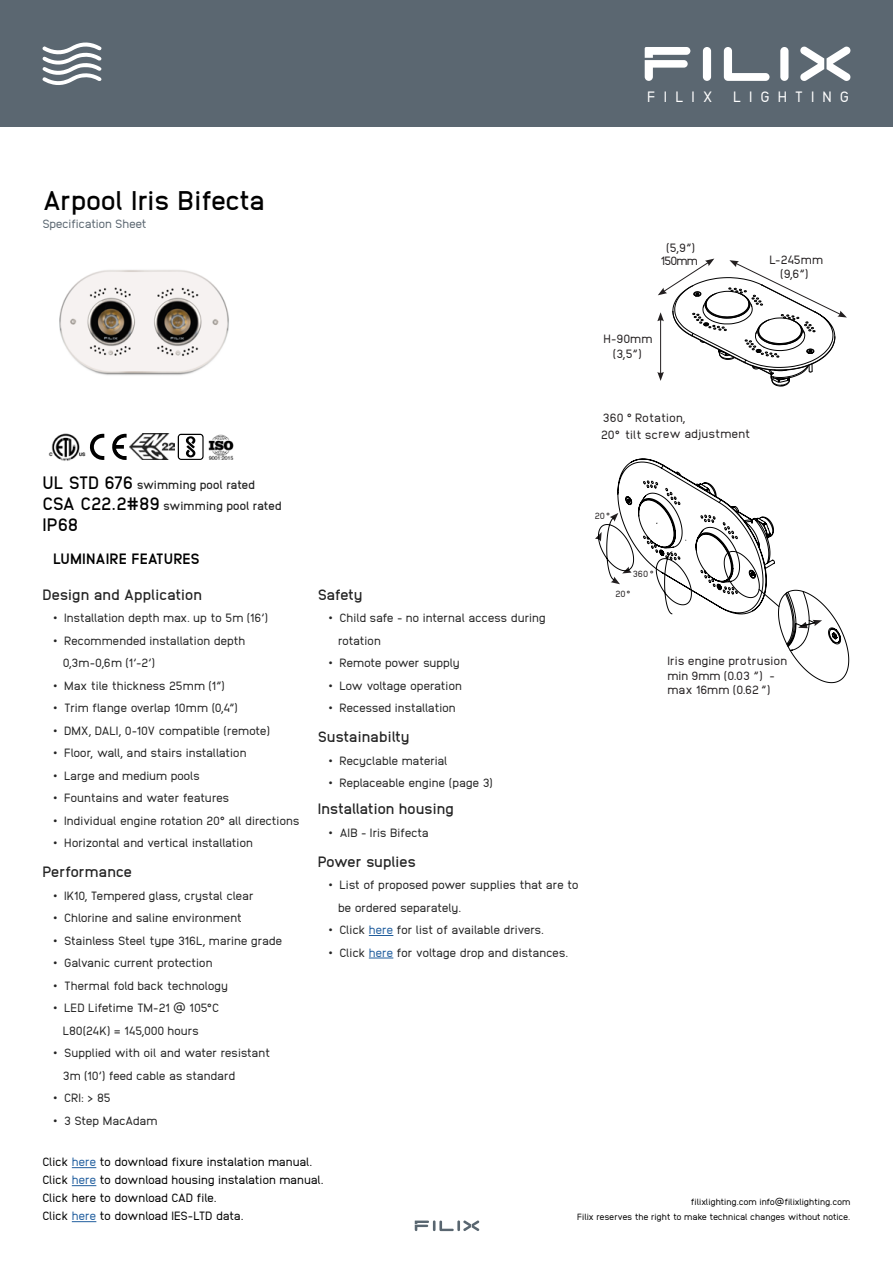
<style>
.page{position:relative;width:893px;height:1263px;background:#fff}
.page>*{position:absolute;margin:0;border:0;box-sizing:border-box;transform-origin:0 0}
.t1{font:700 27px "Anodina";letter-spacing:-.04em;color:#000}
.t2{font:700 18px "Anodina";color:#000}
.t3{font:700 15px "Anodina";letter-spacing:-.02em;color:#232323}
.t4{font:800 15px "Anodina";letter-spacing:-.01em;color:#000}
.t5{font:15px "Anodina";letter-spacing:.53em;color:#fff}
.t6{font:12px/22.5px "Anodina";letter-spacing:-.02em;color:#232323}
.t7{font:12px/18px "Anodina";letter-spacing:-.02em;color:#000}
.t8{font:12px/14.4px "Anodina";color:#231f20;text-align:center}
.t9{font:12px/22.5px "Anodina";letter-spacing:-.04em;color:#232323}
.t10{font:700 12px/21px "Anodina";letter-spacing:-.04em;color:#232323}
.t11{font:12px "Anodina";letter-spacing:-.03em;color:#5b6771}
.t12{font:11.1px "Anodina";letter-spacing:-.005em;color:#000}
.t13{font:10.2px "Anodina";color:#000}
.t14{font:9px/15px "Anodina";letter-spacing:-.02em;color:#000;text-align:right}
.t15{font:9px "Anodina";letter-spacing:-.005em;color:#231f20}
.s1{font-size:18px;color:#000}
.s2{color:#215e9e}
</style>
<div class="page">
<div style="left:0;top:0;width:893px;height:127px;background:#5b6771"></div>
<img style="left:59px;top:270px;width:170px;height:105px">
<svg style="left:657px;top:259px;width:190px;height:128px"></svg>
<hr style="left:592px;top:900px;width:258px;height:1px;background:#c0c0c0">
<hr style="left:592px;top:456px;width:1px;height:232px;background:#c0c0c0">
<hr style="left:592px;top:456px;width:258px;height:1px;background:#c0c0c0">
<hr style="left:892px;top:456px;width:1px;height:232px;background:#c0c0c0">
<hr style="left:592px;top:913px;width:258px;height:1px;background:#c0c0c0">
<svg style="left:592px;top:456px;width:257px;height:227px"></svg>
<div style="left:703px;top:47px;width:8px;height:34px;background:#fff;border-radius:4px"></div>
<svg style="left:724px;top:47px;width:45px;height:34px"></svg>
<div style="left:780px;top:47px;width:8px;height:34px;background:#fff;border-radius:4px"></div>
<svg style="left:800px;top:46px;width:51px;height:35px"></svg>
<svg style="left:645px;top:47px;width:45px;height:34px"></svg>
<svg style="left:42px;top:42px;width:60px;height:43px"></svg>
<svg style="left:178px;top:434px;width:26px;height:26px"></svg>
<svg style="left:90px;top:434px;width:37px;height:26px"></svg>
<img style="left:48px;top:433px;width:38px;height:28px">
<img style="left:130px;top:434px;width:44px;height:26px">
<svg style="left:72px;top:1167px;width:24px;height:1px"></svg>
<svg style="left:72px;top:1185px;width:24px;height:1px"></svg>
<svg style="left:72px;top:1221px;width:24px;height:1px"></svg>
<img style="left:208px;top:434px;width:26px;height:26px">
<svg style="left:369px;top:935px;width:24px;height:1px"></svg>
<svg style="left:369px;top:958px;width:24px;height:1px"></svg>
<svg style="left:415px;top:1220px;width:64px;height:11px"></svg>
<p class="t5" style="left:647px;top:86px;width:67px">FILIX</p>
<p class="t5" style="left:733px;top:86px;width:118px">LIGHTING</p>
<h1 class="t1" style="left:43px;top:181px;width:224px">Arpool Iris Bifecta</h1>
<p class="t11" style="left:43px;top:215px;width:106px">Specification Sheet</p>
<p class="t8" style="left:666px;top:240px;width:31px">(5,9”)</p>
<p class="t8" style="left:661px;top:253px;width:39px">150mm</p>
<p class="t8" style="left:769px;top:252px;width:55px">L-245mm (9,6”)</p>
<p class="t8" style="left:604px;top:331px;width:50px">H-90mm (3,5”)</p>
<p class="t10" style="left:43px;top:474px;width:241px"><span class="s1">UL STD 676</span> swimming pool rated<br><span class="s1">CSA C22.2#89</span> swimming pool rated</p>
<h2 class="t2" style="left:43px;top:512px;width:37px">IP68</h2>
<p class="t4" style="left:53px;top:548px;width:148px">LUMINAIRE FEATURES</p>
<p class="t3" style="left:43px;top:584px;width:161px">Design and Application</p>
<p class="t6" style="left:53px;top:606px;width:216px">• Installation depth max. up to 5m (16’)</p>
<p class="t6" style="left:63px;top:629px;width:184px;text-indent:-10px">• Recommended installation depth<br>0,3m-0,6m (1’-2’)</p>
<p class="t6" style="left:53px;top:674px;width:173px">• Max tile thickness 25mm (1”)</p>
<p class="t6" style="left:53px;top:696px;width:186px">• Trim flange overlap 10mm (0,4”)</p>
<p class="t6" style="left:53px;top:719px;width:218px">• DMX, DALI, 0-10V compatible (remote)</p>
<p class="t6" style="left:53px;top:741px;width:195px">• Floor, wall, and stairs installation</p>
<p class="t6" style="left:53px;top:764px;width:148px">• Large and medium pools</p>
<p class="t6" style="left:53px;top:786px;width:178px">• Fountains and water features</p>
<p class="t6" style="left:53px;top:809px;width:248px">• Individual engine rotation 20° all directions</p>
<p class="t6" style="left:53px;top:831px;width:201px">• Horizontal and vertical installation</p>
<p class="t3" style="left:43px;top:861px;width:91px">Performance</p>
<p class="t6" style="left:53px;top:884px;width:202px">• IK10, Tempered glass, crystal clear</p>
<p class="t6" style="left:53px;top:906px;width:190px">• Chlorine and saline environment</p>
<p class="t6" style="left:53px;top:929px;width:231px">• Stainless Steel type 316L, marine grade</p>
<p class="t6" style="left:53px;top:951px;width:161px">• Galvanic current protection</p>
<p class="t6" style="left:53px;top:974px;width:176px">• Thermal fold back technology</p>
<p class="t6" style="left:63px;top:996px;width:158px;text-indent:-10px">• LED Lifetime TM-21 @ 105°C<br>L80(24K) = 145,000 hours</p>
<p class="t6" style="left:63px;top:1041px;width:209px;text-indent:-10px">• Supplied with oil and water resistant<br>3m (10’) feed cable as standard</p>
<p class="t6" style="left:53px;top:1086px;width:59px">• CRI: &gt; 85</p>
<p class="t6" style="left:53px;top:1109px;width:106px">• 3 Step MacAdam</p>
<p class="t8" style="left:601px;top:409px;width:151px;line-height:16.4px;text-align:left">360 ° Rotation,<br>20° tilt screw adjustment</p>
<p class="t15" style="left:595px;top:509px;width:17px">20°</p>
<p class="t3" style="left:318px;top:584px;width:46px">Safety</p>
<p class="t6" style="left:338px;top:606px;width:209px;text-indent:-10px">• Child safe - no internal access during rotation</p>
<p class="t9" style="left:328px;top:651px;width:133px">• Remote power supply</p>
<p class="t6" style="left:328px;top:674px;width:135px">• Low voltage operation</p>
<p class="t9" style="left:328px;top:696px;width:129px">• Recessed installation</p>
<p class="t3" style="left:318px;top:726px;width:93px">Sustainabilty</p>
<p class="t6" style="left:328px;top:749px;width:121px">• Recyclable material</p>
<p class="t6" style="left:328px;top:771px;width:166px">• Replaceable engine (page 3)</p>
<p class="t3" style="left:318px;top:798px;width:138px">Installation housing</p>
<p class="t6" style="left:328px;top:821px;width:102px">• AIB - Iris Bifecta</p>
<p class="t3" style="left:318px;top:851px;width:100px">Power suplies</p>
<p class="t9" style="left:338px;top:873px;width:242px;text-indent:-10px">• List of proposed power supplies that are to be ordered separately.</p>
<p class="t6" style="left:328px;top:918px;width:217px">• Click <span class="s2">here</span> for list of available drivers.</p>
<p class="t6" style="left:328px;top:941px;width:241px">• Click <span class="s2">here</span> for voltage drop and distances.</p>
<p class="t13" style="left:525px;top:877px;width:64px">ALTERATIONS</p>
<p class="t15" style="left:633px;top:568px;width:22px">360 °</p>
<p class="t15" style="left:615px;top:587px;width:17px">20°</p>
<p class="t8" style="left:667px;top:653px;width:121px;text-align:left">Iris engine protrusion min 9mm (0.03 ”) - max 16mm (0.62 ”)</p>
<p class="t12" style="left:612px;top:678px;width:154px">ARE TO CONFORM TO THE</p>
<p class="t7" style="left:43px;top:1153px;width:283px">Click <span class="s2">here</span> to download fixure instalation manual.<br>Click <span class="s2">here</span> to download housing instalation manual.<br>Click here to download CAD file.<br>Click <span class="s2">here</span> to download IES-LTD data.</p>
<p class="t14" style="left:577px;top:1194px;width:275px">filixlighting.com info@filixlighting.com<br>Filix reserves the right to make technical changes without notice.</p>
</div>
